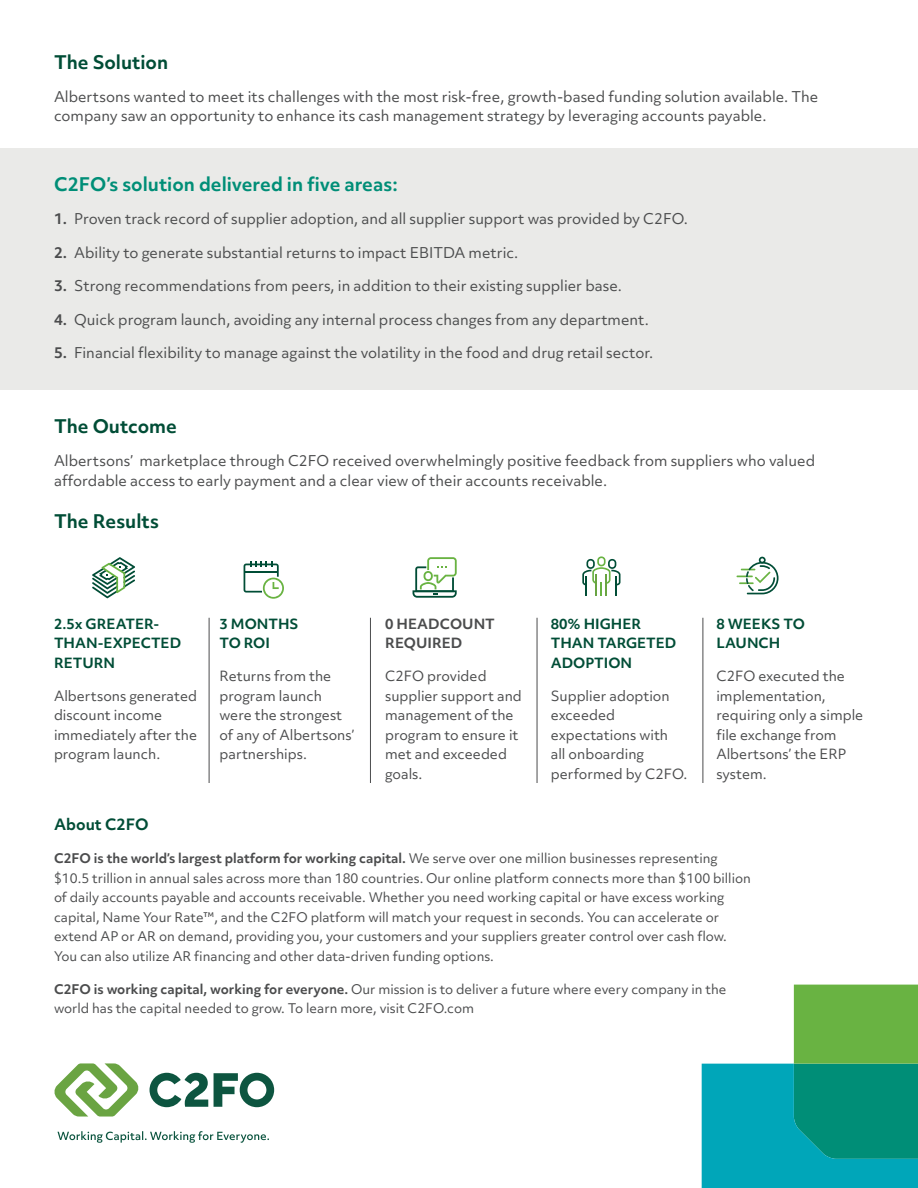
<style>
.page{position:relative;width:918px;height:1188px;background:#fff}
.page>*{position:absolute;margin:0;border:0;box-sizing:border-box;transform-origin:0 0}
.Text{font:700 18px "Objektiv Mk 3";color:#008e77}
.Subhead{font:700 18px "Objektiv Mk 3";color:#004d36}
.Call_out_Head{font:700 15px "Objektiv Mk 3";color:#004d36}
.Text-2{font:14.25px/19.5px "Objektiv Mk 3";color:#4b4c4d}
.Call_out_Text{font:13.5px/19.5px "Objektiv Mk 3";color:#4b4c4d}
.Call_Out_Head{font:700 13.5px/19.5px "Objektiv Mk 3";color:#004d36}
.Call_out_Text-2{font:700 13.5px/19.5px "Objektiv Mk 3";color:#4b4c4d}
.ABOUT_PARA{font:12.75px/19.5px "Objektiv Mk 3";color:#4b4c4d}
.s1{font-weight:700}
</style>
<div class="page">
<div style="left:0;top:148px;width:918px;height:242px;background:#eaeae8"></div>
<svg style="left:702px;top:985px;width:216px;height:203px"></svg>
<hr style="left:209px;top:618px;width:1px;height:165px;background:#4b4c4d">
<hr style="left:370px;top:618px;width:1px;height:165px;background:#4b4c4d">
<hr style="left:537px;top:618px;width:1px;height:165px;background:#4b4c4d">
<hr style="left:703px;top:618px;width:1px;height:165px;background:#4b4c4d">
<svg style="left:150px;top:1073px;width:124px;height:34px"></svg>
<svg style="left:54px;top:1063px;width:85px;height:54px"></svg>
<svg style="left:57px;top:1131px;width:212px;height:12px"></svg>
<svg style="left:92px;top:557px;width:43px;height:41px"></svg>
<svg style="left:244px;top:562px;width:40px;height:37px"></svg>
<hr style="left:244px;top:571px;width:34px;height:2px;background:#004d36">
<svg style="left:413px;top:557px;width:44px;height:41px"></svg>
<svg style="left:582px;top:556px;width:39px;height:39px"></svg>
<svg style="left:737px;top:557px;width:42px;height:37px"></svg>
<p class="Subhead" style="left:54px;top:49px;width:116px">The Solution</p>
<p class="Text-2" style="left:54px;top:86px;width:766px">Albertsons wanted to meet its challenges with the most risk-free, growth-based funding solution available. The company saw an opportunity to enhance its cash management strategy by leveraging accounts payable.</p>
<p class="Text" style="left:54px;top:172px;width:345px">C2FO’s solution delivered in five areas:</p>
<p class="Text-2" style="left:54px;top:209px;width:635px"><span class="s1">1.</span> Proven track record of supplier adoption, and all supplier support was provided by C2FO.</p>
<p class="Text-2" style="left:54px;top:243px;width:466px"><span class="s1">2.</span> Ability to generate substantial returns to impact EBITDA metric.</p>
<p class="Text-2" style="left:54px;top:276px;width:570px"><span class="s1">3.</span> Strong recommendations from peers, in addition to their existing supplier base.</p>
<p class="Text-2" style="left:54px;top:310px;width:596px"><span class="s1">4.</span> Quick program launch, avoiding any internal process changes from any department.</p>
<p class="Text-2" style="left:54px;top:343px;width:601px"><span class="s1">5.</span> Financial flexibility to manage against the volatility in the food and drug retail sector.</p>
<p class="Subhead" style="left:54px;top:414px;width:124px">The Outcome</p>
<p class="Text-2" style="left:54px;top:451px;width:763px">Albertsons’ marketplace through C2FO received overwhelmingly positive feedback from suppliers who valued affordable access to early payment and a clear view of their accounts receivable.</p>
<p class="Subhead" style="left:54px;top:508px;width:107px">The Results</p>
<p class="Call_Out_Head" style="left:54px;top:614px;width:129px">2.5x GREATER-<br>THAN-EXPECTED<br>RETURN</p>
<p class="Call_out_Text" style="left:54px;top:686px;width:145px">Albertsons generated discount income immediately after the program launch.</p>
<p class="Call_Out_Head" style="left:220px;top:614px;width:81px">3 MONTHS<br>TO ROI</p>
<p class="Call_out_Text" style="left:220px;top:666px;width:136px">Returns from the program launch were the strongest of any of Albertsons’ partnerships.</p>
<p class="Call_out_Text-2" style="left:385px;top:614px;width:111px">0 HEADCOUNT<br>REQUIRED</p>
<p class="Call_out_Text" style="left:385px;top:666px;width:138px">C2FO provided supplier support and management of the program to ensure it met and exceeded goals.</p>
<p class="Call_Out_Head" style="left:551px;top:614px;width:127px">80% HIGHER<br>THAN TARGETED<br>ADOPTION</p>
<p class="Call_out_Text" style="left:551px;top:686px;width:138px">Supplier adoption exceeded expectations with<br>all onboarding performed by C2FO.</p>
<p class="Call_Out_Head" style="left:716px;top:614px;width:90px">8 WEEKS TO<br>LAUNCH</p>
<p class="Call_out_Text" style="left:716px;top:666px;width:148px">C2FO executed the implementation, requiring only a simple file exchange from<br>Albertsons’ the ERP system.</p>
<p class="Call_out_Head" style="left:54px;top:814px;width:96px">About C2FO</p>
<p class="ABOUT_PARA" style="left:54px;top:849px;width:698px"><span class="s1">C2FO is the world’s largest platform for working capital.</span> We serve over one million businesses representing $10.5 trillion in annual sales across more than 180 countries. Our online platform connects more than $100 billion of daily accounts payable and accounts receivable. Whether you need working capital or have excess working capital, Name Your Rate™, and the C2FO platform will match your request in seconds. You can accelerate or extend AP or AR on demand, providing you, your customers and your suppliers greater control over cash flow.<br>You can also utilize AR financing and other data-driven funding options.</p>
<p class="ABOUT_PARA" style="left:54px;top:979px;width:674px"><span class="s1">C2FO is working capital, working for everyone.</span> Our mission is to deliver a future where every company in the world has the capital needed to grow. To learn more, visit C2FO.com</p>
</div>
